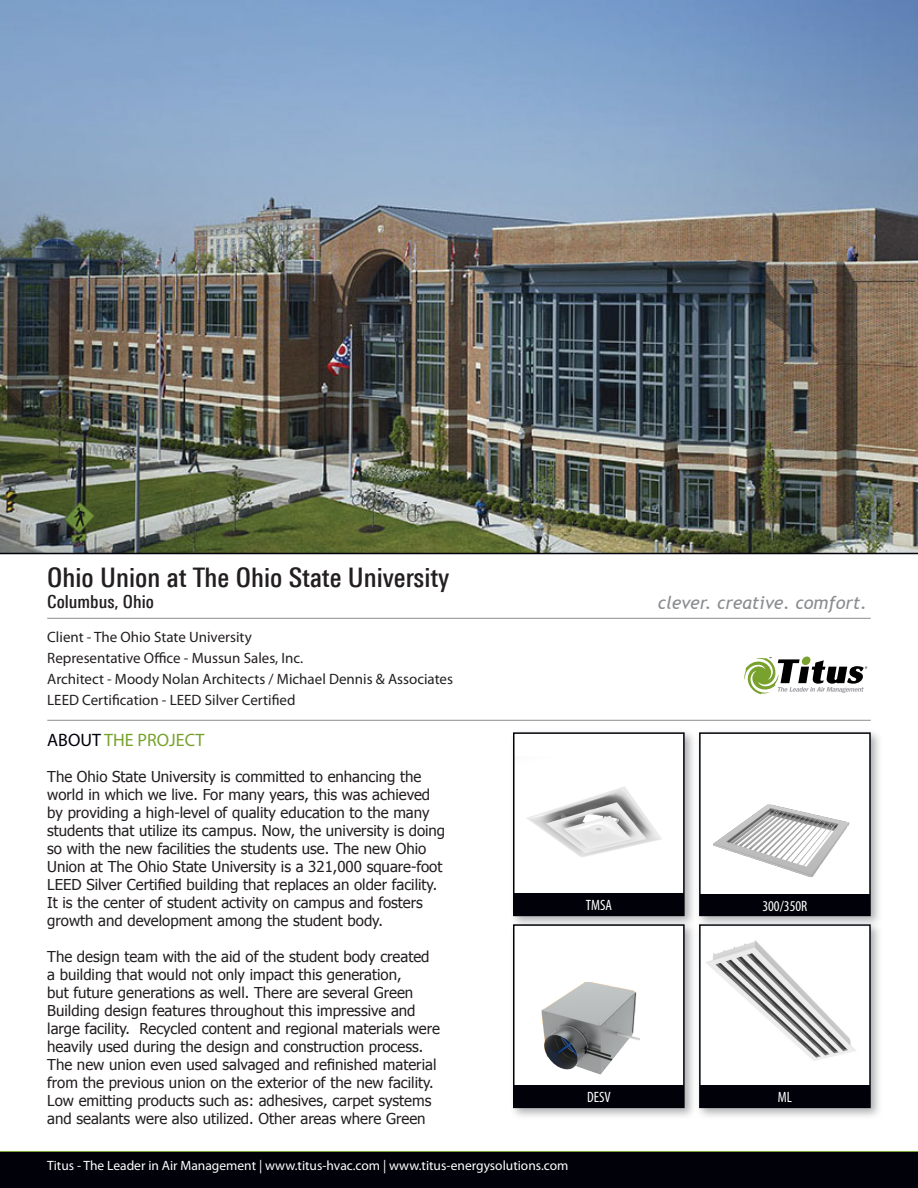
<style>
.page{position:relative;width:918px;height:1188px;background:#fff}
.page>*{position:absolute;margin:0;border:0;box-sizing:border-box;transform-origin:0 0}
.t1{font:500 condensed 27px "LT Univers";color:#231f20}
.t2{font:italic 18px "Trebuchet MS";color:#8a8c8f}
.t3{font:18px "Myriad Pro";color:#78a22d}
.t4{font:500 condensed 18px "LT Univers";color:#231f20}
.Title_sub{font:15px/18px "Tahoma";color:#231f20}
.t5{font:15px "Myriad Pro";color:#231f20}
.t6{font:condensed 15px "Myriad Pro";color:#fff}
.t7{font:13.5px "Myriad Pro";color:#fff}
.s1{color:#010209}
</style>
<div class="page">
<img style="left:0;top:0;width:918px;height:554px">
<div style="left:0;top:1152px;width:918px;height:36px;background:#010209"></div>
<hr style="left:0;top:1151px;width:918px;height:1px;background:#78a22d">
<svg style="left:744px;top:657px;width:123px;height:37px"></svg>
<hr style="left:47px;top:720px;width:824px;height:1px;background:#8a8c8f">
<hr style="left:47px;top:618px;width:824px;height:1px;background:#8a8c8f">
<div style="left:695px;top:920px;width:188px;height:200px;background:#939598;opacity:.75"></div>
<img style="left:702px;top:928px;width:166px;height:158px">
<div style="left:699px;top:924px;width:172px;height:184px;border:2px solid #010209"></div>
<div style="left:695px;top:728px;width:188px;height:200px;background:#939598;opacity:.75"></div>
<div style="left:700px;top:733px;width:170px;height:182px;background:#fff"></div>
<img style="left:702px;top:804px;width:166px;height:91px">
<div style="left:699px;top:732px;width:172px;height:184px;border:2px solid #010209"></div>
<div style="left:509px;top:728px;width:188px;height:200px;background:#939598;opacity:.75"></div>
<div style="left:514px;top:733px;width:170px;height:182px;background:#fff"></div>
<img style="left:526px;top:786px;width:136px;height:72px">
<div style="left:513px;top:732px;width:172px;height:184px;border:2px solid #010209"></div>
<div style="left:509px;top:920px;width:188px;height:200px;background:#939598;opacity:.75"></div>
<div style="left:514px;top:925px;width:170px;height:182px;background:#fff"></div>
<img style="left:516px;top:982px;width:166px;height:104px">
<div style="left:513px;top:924px;width:172px;height:184px;border:2px solid #010209"></div>
<div style="left:514px;top:894px;width:170px;height:21px;background:#010209"></div>
<div style="left:514px;top:1086px;width:170px;height:21px;background:#010209"></div>
<div style="left:700px;top:1086px;width:169px;height:21px;background:#010209"></div>
<div style="left:700px;top:895px;width:169px;height:21px;background:#010209"></div>
<p class="t1" style="left:47px;top:562px;width:404px">Ohio Union at The Ohio State University</p>
<p class="t4" style="left:47px;top:591px;width:108px">Columbus, Ohio</p>
<p class="t5" style="left:47px;top:628px;width:206px">Client - The Ohio State University</p>
<p class="t5" style="left:47px;top:649px;width:257px">Representative Office - Mussun Sales, Inc.</p>
<p class="t5" style="left:47px;top:670px;width:407px">Architect - Moody Nolan Architects / Michael Dennis &amp; Associates</p>
<p class="t5" style="left:47px;top:691px;width:250px">LEED Certification - LEED Silver Certified</p>
<p class="t3" style="left:47px;top:729px;width:159px"><span class="s1">ABOUT</span> THE PROJECT</p>
<p class="Title_sub" style="left:47px;top:767px;width:400px">The Ohio State University is committed to enhancing the world in which we live. For many years, this was achieved by providing a high-level of quality education to the many students that utilize its campus. Now, the university is doing so with the new facilities the students use. The new Ohio Union at The Ohio State University is a 321,000 square-foot LEED Silver Certified building that replaces an older facility.<br>It is the center of student activity on campus and fosters growth and development among the student body.</p>
<p class="Title_sub" style="left:47px;top:947px;width:394px">The design team with the aid of the student body created a building that would not only impact this generation,<br>but future generations as well. There are several Green Building design features throughout this impressive and large facility. Recycled content and regional materials were heavily used during the design and construction process.<br>The new union even used salvaged and refinished material from the previous union on the exterior of the new facility.<br>Low emitting products such as: adhesives, carpet systems and sealants were also utilized. Other areas where Green</p>
<p class="t7" style="left:47px;top:1158px;width:523px">Titus - The Leader in Air Management | www.titus-hvac.com | www.titus-energysolutions.com</p>
<p class="t2" style="left:658px;top:592px;width:211px">clever. creative. comfort.</p>
<p class="t6" style="left:586px;top:896px;width:28px">TMSA</p>
<p class="t6" style="left:762px;top:897px;width:46px">300/350R</p>
<p class="t6" style="left:587px;top:1088px;width:25px">DESV</p>
<p class="t6" style="left:778px;top:1088px;width:16px">ML</p>
</div>
